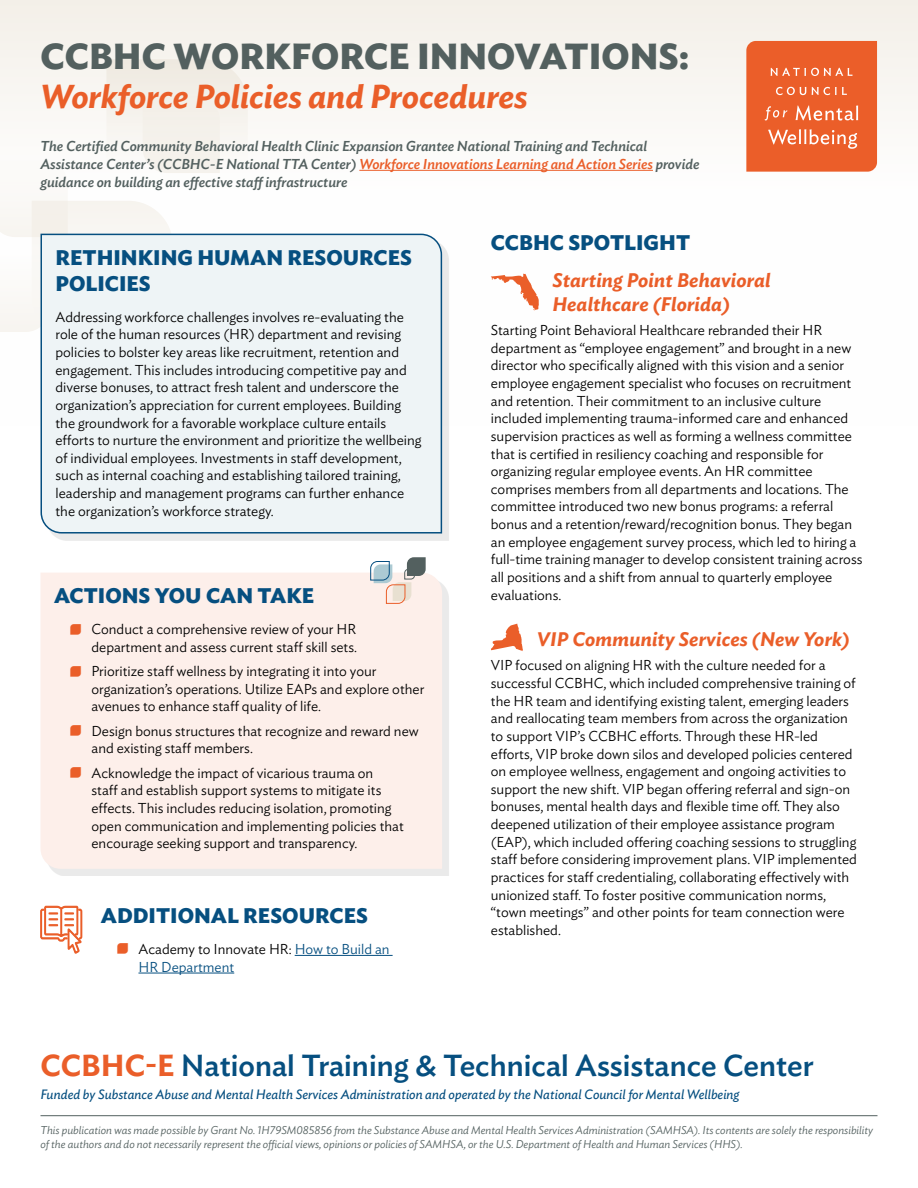
<style>
.page{position:relative;width:918px;height:1188px;background:#fff}
.page>*{position:absolute;margin:0;border:0;box-sizing:border-box;transform-origin:0 0}
.t1{font:700 36px "Ideal Sans";color:#53605f}
.t2{font:italic 600 33px "Ideal Sans";color:#ea5e29}
.t3{font:500 30.15px "Ideal Sans";color:#064f80}
.t4{font:700 21px/25.2px "Ideal Sans";color:#064f80}
.t5{font:italic 600 19.5px/23.4px "Ideal Sans";letter-spacing:.01em;color:#ea5e29}
.t6{font:300 14.25px/17.7px "Ideal Sans";color:#000}
.t7{font:italic 500 14.25px/18px "Ideal Sans";color:#53605f}
.t8{font:300 14.25px/17.7px "Ideal Sans";color:#064f80}
.t9{font:italic 13.35px "Ideal Sans";color:#064f80}
.t10{font:italic 300 11.25px/13.5px "Ideal Sans";color:#53605f}
.s1{color:#ea5e29}
.s2{color:#000}
.s3{font-weight:600;color:#ea5e29}
</style>
<div class="page">
<svg style="left:0;top:0;width:918px;height:311px"></svg>
<svg style="left:0;top:59px;width:248px;height:273px"></svg>
<svg style="left:491px;top:274px;width:48px;height:36px"></svg>
<svg style="left:491px;top:624px;width:32px;height:27px"></svg>
<div style="left:47px;top:240px;width:402px;height:301px;background:#eaeaea"></div>
<div style="left:40px;top:233px;width:403px;height:301px;background:#eef4f6"></div>
<hr style="left:40px;top:1115px;width:838px;height:1px;background:#53605f">
<svg style="left:746px;top:41px;width:131px;height:131px;background:#ec6937"></svg>
<hr style="left:359px;top:170px;width:294px;height:1px;background:#ea5e29">
<hr style="left:295px;top:955px;width:98px;height:1px;background:#064f80">
<hr style="left:138px;top:973px;width:96px;height:1px;background:#064f80">
<svg style="left:40px;top:906px;width:42px;height:211px"></svg>
<div style="left:47px;top:579px;width:402px;height:297px;background:#eaeaea"></div>
<div style="left:40px;top:573px;width:402px;height:296px;background:#fdefea"></div>
<svg style="left:370px;top:557px;width:56px;height:47px"></svg>
<svg style="left:70px;top:623px;width:11px;height:11px"></svg>
<svg style="left:70px;top:665px;width:11px;height:11px"></svg>
<svg style="left:70px;top:725px;width:11px;height:11px"></svg>
<svg style="left:70px;top:767px;width:11px;height:11px"></svg>
<h1 class="t1" style="left:40px;top:28px;width:651px">CCBHC WORKFORCE INNOVATIONS:</h1>
<h2 class="t2" style="left:40px;top:71px;width:489px">Workforce Policies and Procedures</h2>
<p class="t7" style="left:40px;top:136px;width:660px">The Certified Community Behavioral Health Clinic Expansion Grantee National Training and Technical<br>Assistance Center’s (CCBHC-E National TTA Center) <span class="s1">Workforce Innovations Learning and Action Series</span> provide guidance on building an effective staff infrastructure</p>
<h3 class="t4" style="left:56px;top:244px;width:358px">RETHINKING HUMAN RESOURCES<br>POLICIES</h3>
<p class="t6" style="left:56px;top:307px;width:367px">Addressing workforce challenges involves re-evaluating the role of the human resources (HR) department and revising policies to bolster key areas like recruitment, retention and engagement. This includes introducing competitive pay and diverse bonuses, to attract fresh talent and underscore the organization’s appreciation for current employees. Building the groundwork for a favorable workplace culture entails efforts to nurture the environment and prioritize the wellbeing of individual employees. Investments in staff development, such as internal coaching and establishing tailored training, leadership and management programs can further enhance the organization’s workforce strategy.</p>
<h3 class="t4" style="left:54px;top:581px;width:262px">ACTIONS YOU CAN TAKE</h3>
<p class="t6" style="left:92px;top:619px;width:267px">Conduct a comprehensive review of your HR department and assess current staff skill sets.</p>
<p class="t6" style="left:92px;top:661px;width:334px">Prioritize staff wellness by integrating it into your organization’s operations. Utilize EAPs and explore other avenues to enhance staff quality of life.</p>
<p class="t6" style="left:92px;top:721px;width:329px">Design bonus structures that recognize and reward new and existing staff members.</p>
<p class="t6" style="left:92px;top:763px;width:314px">Acknowledge the impact of vicarious trauma on<br>staff and establish support systems to mitigate its effects. This includes reducing isolation, promoting open communication and implementing policies that encourage seeking support and transparency.</p>
<h3 class="t4" style="left:101px;top:901px;width:268px">ADDITIONAL RESOURCES</h3>
<p class="t8" style="left:138px;top:939px;width:253px"><span class="s2">Academy to Innovate HR:</span> How to Build an<br>HR Department</p>
<h3 class="t4" style="left:491px;top:229px;width:201px">CCBHC SPOTLIGHT</h3>
<h3 class="t5" style="left:552px;top:267px;width:220px">Starting Point Behavioral<br>Healthcare (Florida)</h3>
<p class="t6" style="left:491px;top:320px;width:373px">Starting Point Behavioral Healthcare rebranded their HR department as “employee engagement” and brought in a new director who specifically aligned with this vision and a senior employee engagement specialist who focuses on recruitment and retention. Their commitment to an inclusive culture included implementing trauma-informed care and enhanced supervision practices as well as forming a wellness committee that is certified in resiliency coaching and responsible for organizing regular employee events. An HR committee comprises members from all departments and locations. The committee introduced two new bonus programs: a referral bonus and a retention/reward/recognition bonus. They began an employee engagement survey process, which led to hiring a full-time training manager to develop consistent training across all positions and a shift from annual to quarterly employee evaluations.</p>
<h3 class="t5" style="left:537px;top:626px;width:314px">VIP Community Services (New York)</h3>
<p class="t6" style="left:491px;top:655px;width:368px">VIP focused on aligning HR with the culture needed for a successful CCBHC, which included comprehensive training of the HR team and identifying existing talent, emerging leaders and reallocating team members from across the organization to support VIP’s CCBHC efforts. Through these HR-led efforts, VIP broke down silos and developed policies centered on employee wellness, engagement and ongoing activities to support the new shift. VIP began offering referral and sign-on bonuses, mental health days and flexible time off. They also deepened utilization of their employee assistance program (EAP), which included offering coaching sessions to struggling staff before considering improvement plans. VIP implemented practices for staff credentialing, collaborating effectively with unionized staff. To foster positive communication norms, “town meetings” and other points for team connection were established.</p>
<h3 class="t3" style="left:40px;top:1042px;width:775px"><span class="s3">CCBHC-E</span> National Training &amp; Technical Assistance Center</h3>
<p class="t9" style="left:40px;top:1084px;width:701px">Funded by Substance Abuse and Mental Health Services Administration and operated by the National Council for Mental Wellbeing</p>
<p class="t10" style="left:40px;top:1122px;width:834px">This publication was made possible by Grant No. 1H79SM085856 from the Substance Abuse and Mental Health Services Administration (SAMHSA). Its contents are solely the responsibility of the authors and do not necessarily represent the official views, opinions or policies of SAMHSA, or the U.S. Department of Health and Human Services (HHS).</p>
</div>
